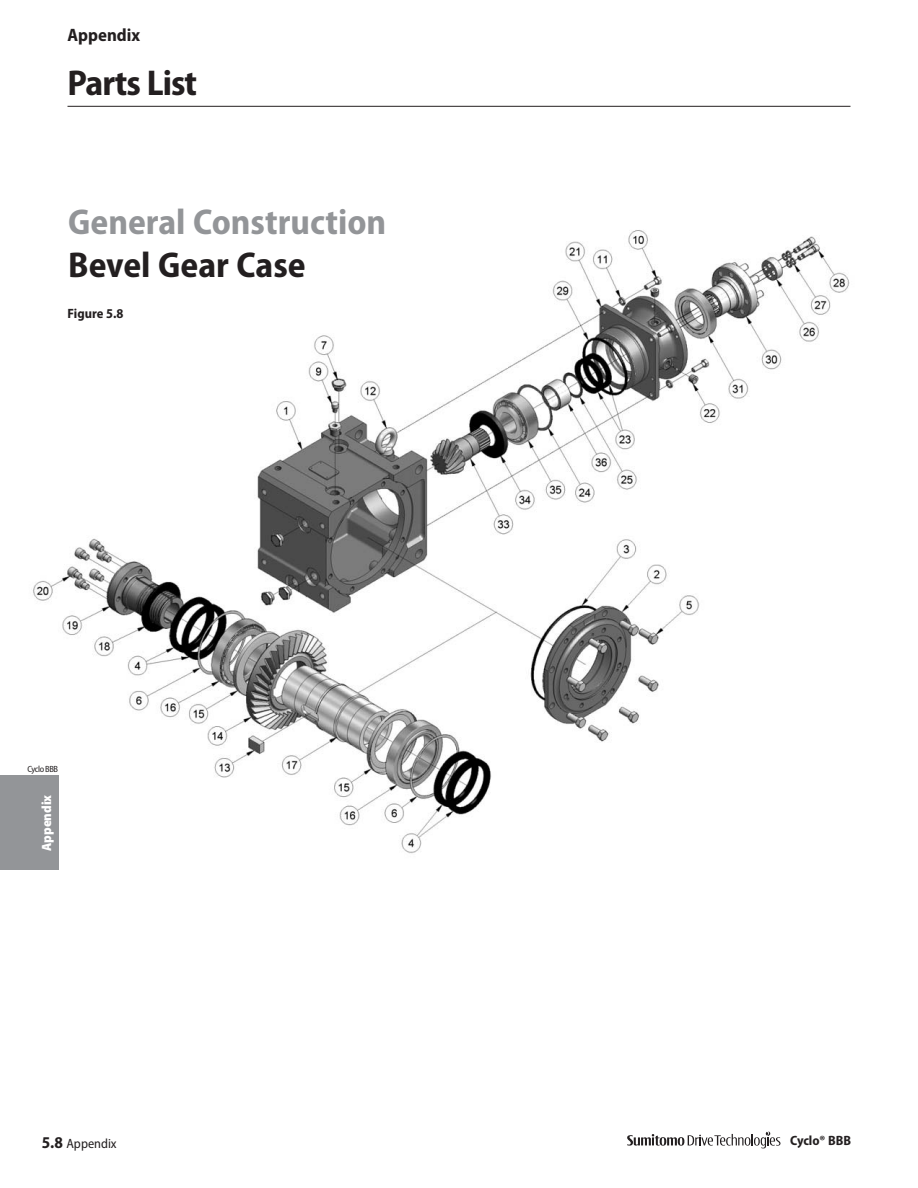
<style>
.page{position:relative;width:918px;height:1188px;background:#fff}
.page>*{position:absolute;margin:0;border:0;box-sizing:border-box;transform-origin:0 0}
.t1{font:700 semi-condensed 36px "Myriad Pro";color:#939598}
.t2{font:700 semi-condensed 36px "Myriad Pro";letter-spacing:-.005em;color:#231f20}
.t3{font:700 semi-condensed 36px "Myriad Pro";letter-spacing:-.025em;color:#231f20}
.t4{font:700 semi-condensed 18px "Myriad Pro";color:#231f20}
.t5{font:700 semi-condensed 13.5px "Myriad Pro";color:#231f20}
.t6{font:semi-condensed 13.5px "Myriad Pro";color:#231f20}
.t7{font:900 semi-condensed 13.5px "Myriad Pro";color:#fff}
.t8{font:semi-condensed 9px "Myriad Pro";letter-spacing:-.05em;color:#231f20}
.s1{font-weight:700;font-size:16.5px}
</style>
<div class="page">
<img style="left:23px;top:230px;width:827px;height:638px">
<hr style="left:68px;top:106px;width:782px;height:1px;background:#231f20">
<div style="left:0;top:776px;width:58px;height:94px;background:#939598"></div>
<svg style="left:627px;top:1131px;width:153px;height:17px"></svg>
<p class="t4" style="left:68px;top:28px;width:74px">Appendix</p>
<p class="t3" style="left:67px;top:69px;width:131px">Parts List</p>
<p class="t1" style="left:68px;top:208px;width:320px">General Construction</p>
<p class="t2" style="left:68px;top:251px;width:239px">Bevel Gear Case</p>
<p class="t5" style="left:68px;top:309px;width:58px">Figure 5.8</p>
<p class="t8" style="left:28px;top:765px;width:32px">Cyclo BBB</p>
<p class="t7" style="left:41px;top:851px;width:58px;rotate:-90deg">Appendix</p>
<p class="t6" style="left:42px;top:1138px;width:76px"><span class="s1">5.8</span> Appendix</p>
<p class="t5" style="left:790px;top:1136px;width:63px">Cyclo® BBB</p>
</div>
